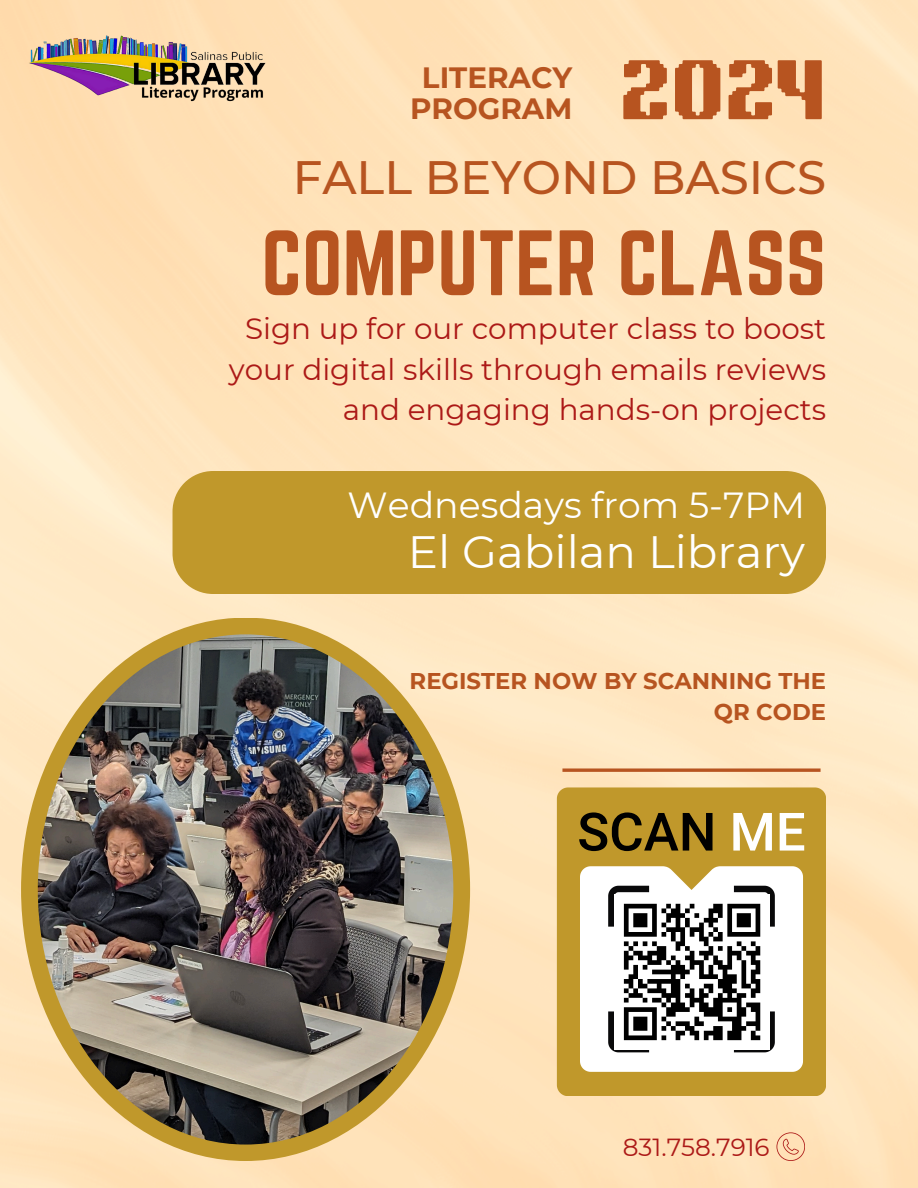
<style>
.page{position:relative;width:918px;height:1188px;background:#fff}
.page>*{position:absolute;margin:0;border:0;box-sizing:border-box;transform-origin:0 0}
.t1{font:81px "Norwester";color:#b75420}
.t2{font:63px "NT Brick Sans";color:#b75420}
.t3{font:500 46.8px "Montserrat";color:#b75420}
.t4{font:45.3px "Montserrat";color:#fff}
.t5{font:36.3px "Montserrat";color:#fff}
.t6{font:29.4px/40.5px "Montserrat";color:#ac1917;text-align:right}
.t7{font:700 29.25px/31.5px "Montserrat";color:#b75420;text-align:center}
.t8{font:24.75px "Montserrat";color:#ac1917}
.t9{font:700 22.8px/31.5px "Montserrat";color:#b75420;text-align:right}
</style>
<div class="page">
<img style="left:0;top:0;width:918px;height:1188px">
<div style="left:557px;top:787px;width:269px;height:309px;background:#c0982b"></div>
<svg style="left:579px;top:812px;width:134px;height:39px;background:#6f5818"></svg>
<svg style="left:733px;top:813px;width:39px;height:38px"></svg>
<svg style="left:780px;top:813px;width:24px;height:38px"></svg>
<svg style="left:580px;top:866px;width:223px;height:206px"></svg>
<svg style="left:562px;top:768px;width:259px;height:4px"></svg>
<div style="left:173px;top:471px;width:653px;height:123px;background:#c0982b"></div>
<svg style="left:777px;top:1132px;width:28px;height:29px"></svg>
<svg style="left:608px;top:886px;width:167px;height:166px"></svg>
<img style="left:21px;top:618px;width:449px;height:543px">
<img style="left:17px;top:28px;width:270px;height:78px">
<h2 class="t7" style="left:410px;top:61px;width:164px">LITERACY<br>PROGRAM</h2>
<p class="t2" style="left:620px;top:42px;width:208px">2024</p>
<h5 class="t3" style="left:293px;top:148px;width:535px">FALL BEYOND BASICS</h5>
<h4 class="t1" style="left:261px;top:214px;width:566px">COMPUTER CLASS</h4>
<h3 class="t6" style="left:229px;top:308px;width:599px">Sign up for our computer class to boost your digital skills through emails reviews and engaging hands-on projects</h3>
<h1 class="t5" style="left:348px;top:483px;width:459px">Wednesdays from 5-7PM</h1>
<h1 class="t4" style="left:408px;top:524px;width:399px">El Gabilan Library</h1>
<p class="t9" style="left:410px;top:665px;width:418px">REGISTER NOW BY SCANNING THE<br>QR CODE</p>
<h6 class="t8" style="left:623px;top:1132px;width:148px">831.758.7916</h6>
</div>
